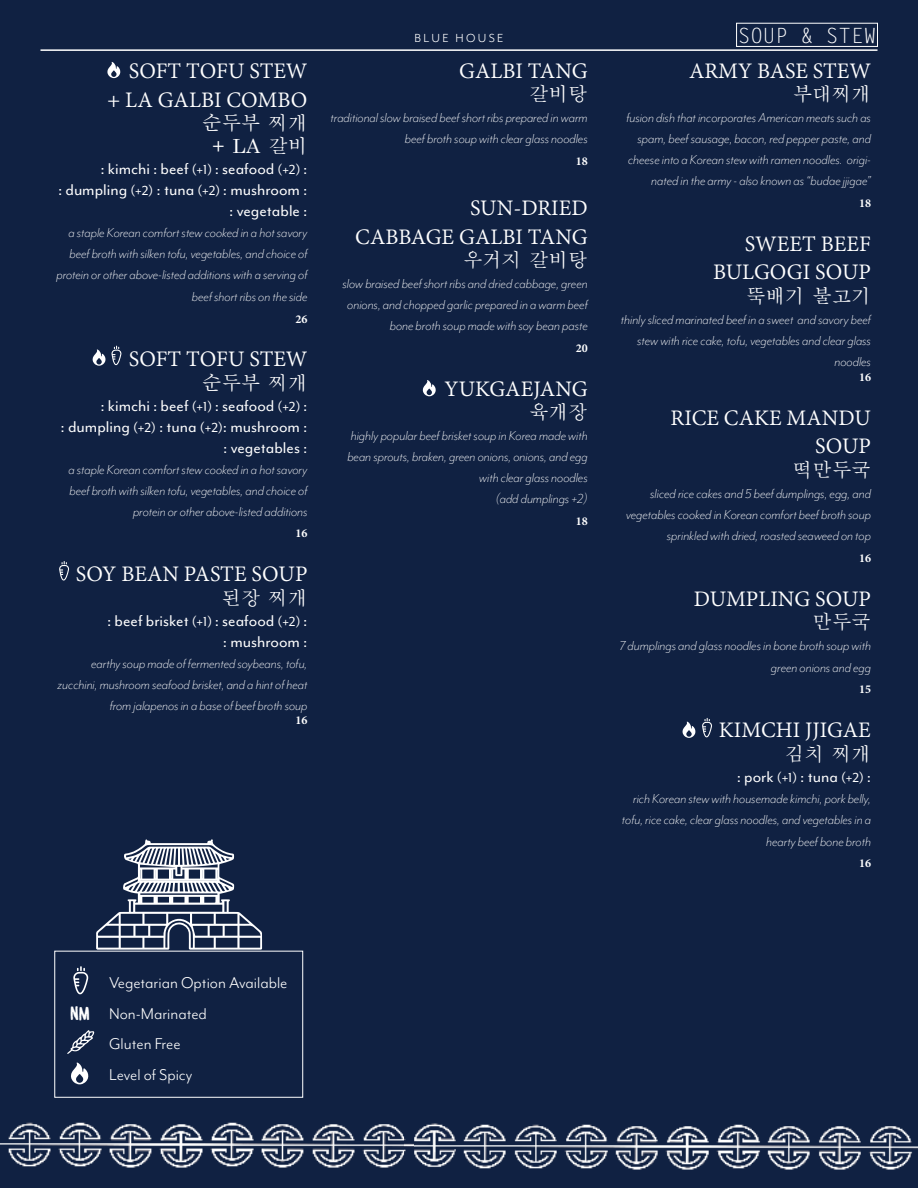
<style>
.page{position:relative;width:918px;height:1188px;background:#102142}
.page>*{position:absolute;margin:0;border:0;box-sizing:border-box;transform-origin:0 0}
.t1{font:24px/28.8px "Adobe Devanagari";color:#fff;text-align:right}
.t2{font:21px "Letter Gothic Std";color:#fff}
.t3{font:19.5px/23.4px "Apple Myungjo";color:#fff;text-align:center}
.t4{font:18px/21px "Mr Eaves Mod OT";color:#fff;text-align:right}
.t5{font:18px "Mr Eaves Mod OT";color:#fff}
.t6{font:italic 300 15px/21px "Mr Eaves Mod OT";color:#fff;text-align:right}
.t7{font:13.5px "Mr Eaves Mod OT";color:#fff}
.t8{font:700 12px "Minion Pro";color:#fff}
.s1{font-size:15px}
.s2{font-family:"Bhig Food Posts 2"}
</style>
<div class="page">
<svg style="left:96px;top:839px;width:166px;height:111px"></svg>
<img style="left:0;top:1094px;width:404px;height:74px">
<img style="left:413px;top:1123px;width:504px;height:47px">
<img style="left:404px;top:1137px;width:9px;height:17px">
<hr style="left:40px;top:49px;width:838px;height:2px;background:#fff">
<div style="left:736px;top:23px;width:142px;height:24px;border:1px solid #fff"></div>
<div style="left:54px;top:951px;width:249px;height:147px;border:1px solid #fff"></div>
<svg style="left:67px;top:1030px;width:27px;height:24px"></svg>
<svg style="left:71px;top:1062px;width:18px;height:22px"></svg>
<svg style="left:73px;top:966px;width:15px;height:29px"></svg>
<svg style="left:59px;top:561px;width:10px;height:20px"></svg>
<svg style="left:702px;top:718px;width:10px;height:20px"></svg>
<svg style="left:107px;top:62px;width:14px;height:16px"></svg>
<svg style="left:93px;top:346px;width:29px;height:20px"></svg>
<svg style="left:423px;top:380px;width:13px;height:16px"></svg>
<svg style="left:682px;top:722px;width:14px;height:16px"></svg>
<h1 class="t1" style="left:107px;top:58px;width:202px">SOFT TOFU STEW<br>+ LA GALBI COMBO</h1>
<h3 class="t3" style="left:202px;top:112px;width:107px">순두부 찌개 + LA 갈비</h3>
<p class="t4" style="left:58px;top:159px;width:251px">: kimchi : beef <span class="s1">(+1)</span> : seafood <span class="s1">(+2)</span> :<br>: dumpling <span class="s1">(+2)</span> : tuna <span class="s1">(+2)</span> : mushroom : : vegetable :</p>
<p class="t6" style="left:56px;top:222px;width:253px">a staple Korean comfort stew cooked in a hot savory beef broth with silken tofu, vegetables, and choice of protein or other above-listed additions with a serving of beef short ribs on the side</p>
<p class="t8" style="left:295px;top:310px;width:13px">26</p>
<h1 class="t1" style="left:129px;top:347px;width:180px">SOFT TOFU STEW</h1>
<h3 class="t3" style="left:202px;top:371px;width:107px">순두부 찌개</h3>
<p class="t4" style="left:61px;top:395px;width:248px">: kimchi : beef <span class="s1">(+1)</span> : seafood <span class="s1">(+2)</span> :<br>: dumpling <span class="s1">(+2)</span> : tuna <span class="s1">(+2)</span>: mushroom : : vegetables :</p>
<p class="t6" style="left:68px;top:459px;width:241px">a staple Korean comfort stew cooked in a hot savory beef broth with silken tofu, vegetables, and choice of protein or other above-listed additions</p>
<p class="t8" style="left:295px;top:525px;width:13px">16</p>
<h1 class="t1" style="left:76px;top:562px;width:233px">SOY BEAN PASTE SOUP</h1>
<h3 class="t3" style="left:222px;top:586px;width:87px">된장 찌개</h3>
<p class="t4" style="left:107px;top:610px;width:202px">: beef brisket <span class="s1">(+1)</span> : seafood <span class="s1">(+2)</span> : : mushroom :</p>
<p class="t6" style="left:58px;top:653px;width:251px">earthy soup made of fermented soybeans, tofu, zucchini, mushroom seafood brisket, and a hint of heat from jalapenos in a base of beef broth soup</p>
<p class="t8" style="left:295px;top:712px;width:13px">16</p>
<p class="t7" style="left:414px;top:31px;width:91px">B L U E H O U S E</p>
<h1 class="t1" style="left:459px;top:58px;width:130px">GALBI TANG</h1>
<h3 class="t3" style="left:529px;top:83px;width:60px">갈비탕</h3>
<p class="t6" style="left:331px;top:107px;width:259px">traditional slow braised beef short ribs prepared in warm beef broth soup with clear glass noodles</p>
<p class="t8" style="left:576px;top:152px;width:13px">18</p>
<h1 class="t1" style="left:355px;top:196px;width:234px">SUN-DRIED<br>CABBAGE GALBI TANG</h1>
<h3 class="t3" style="left:463px;top:249px;width:126px">우거지 갈비탕</h3>
<p class="t6" style="left:343px;top:274px;width:247px">slow braised beef short ribs and dried cabbage, green onions, and chopped garlic prepared in a warm beef bone broth soup made with soy bean paste</p>
<p class="t8" style="left:576px;top:340px;width:13px">20</p>
<h1 class="t1" style="left:445px;top:376px;width:145px">YUKGAEJANG</h1>
<h3 class="t3" style="left:529px;top:401px;width:60px">육개장</h3>
<p class="t6" style="left:347px;top:425px;width:242px">highly popular beef brisket soup in Korea made with bean sprouts, braken, green onions, onions, and egg with clear glass noodles<br>(add dumplings +2)</p>
<p class="t8" style="left:576px;top:512px;width:13px">18</p>
<h2 class="t2" style="left:738px;top:23px;width:140px">SOUP &amp; STEW</h2>
<h1 class="t1" style="left:689px;top:58px;width:184px">ARMY BASE STEW</h1>
<h3 class="t3" style="left:793px;top:83px;width:79px">부대찌개</h3>
<p class="t6" style="left:626px;top:107px;width:246px">fusion dish that incorporates American meats such as spam, beef sausage, bacon, red pepper paste, and cheese into a Korean stew with ramen noodles. origi&shy;nated in the army - also known as “budae jjigae”</p>
<p class="t8" style="left:859px;top:194px;width:13px">18</p>
<h1 class="t1" style="left:713px;top:231px;width:159px">SWEET BEEF<br>BULGOGI SOUP</h1>
<h3 class="t3" style="left:746px;top:284px;width:126px">뚝배기 불고기</h3>
<p class="t6" style="left:621px;top:309px;width:252px">thinly sliced marinated beef in a sweet and savory beef stew with rice cake, tofu, vegetables and clear glass noodles</p>
<p class="t8" style="left:859px;top:368px;width:13px">16</p>
<h1 class="t1" style="left:671px;top:405px;width:202px">RICE CAKE MANDU<br>SOUP</h1>
<h3 class="t3" style="left:793px;top:458px;width:79px">떡만두국</h3>
<p class="t6" style="left:626px;top:483px;width:247px">sliced rice cakes and 5 beef dumplings, egg, and vegetables cooked in Korean comfort beef broth soup sprinkled with dried, roasted seaweed on top</p>
<p class="t8" style="left:859px;top:550px;width:13px">16</p>
<h1 class="t1" style="left:694px;top:586px;width:179px">DUMPLING SOUP</h1>
<h3 class="t3" style="left:813px;top:611px;width:60px">만두국</h3>
<p class="t6" style="left:619px;top:635px;width:253px;line-height:21.6px">7 dumplings and glass noodles in bone broth soup with green onions and egg</p>
<p class="t8" style="left:859px;top:681px;width:13px">15</p>
<h1 class="t1" style="left:719px;top:718px;width:154px">KIMCHI JJIGAE</h1>
<h3 class="t3" style="left:785px;top:742px;width:87px">김치 찌개</h3>
<p class="t4" style="left:737px;top:767px;width:136px">: pork <span class="s1">(+1)</span> : tuna <span class="s1">(+2)</span> :</p>
<p class="t6" style="left:622px;top:788px;width:251px">rich Korean stew with housemade kimchi, pork belly, tofu, rice cake, clear glass noodles, and vegetables in a hearty beef bone broth</p>
<p class="t8" style="left:859px;top:855px;width:13px">16</p>
<p class="t5" style="left:109px;top:973px;width:180px">Vegetarian Option Available</p>
<p class="t5" style="left:70px;top:1004px;width:138px"><span class="s2">NM</span> Non-Marinated</p>
<p class="t5" style="left:109px;top:1034px;width:73px">Gluten Free</p>
<p class="t5" style="left:109px;top:1065px;width:85px">Level of Spicy</p>
</div>
